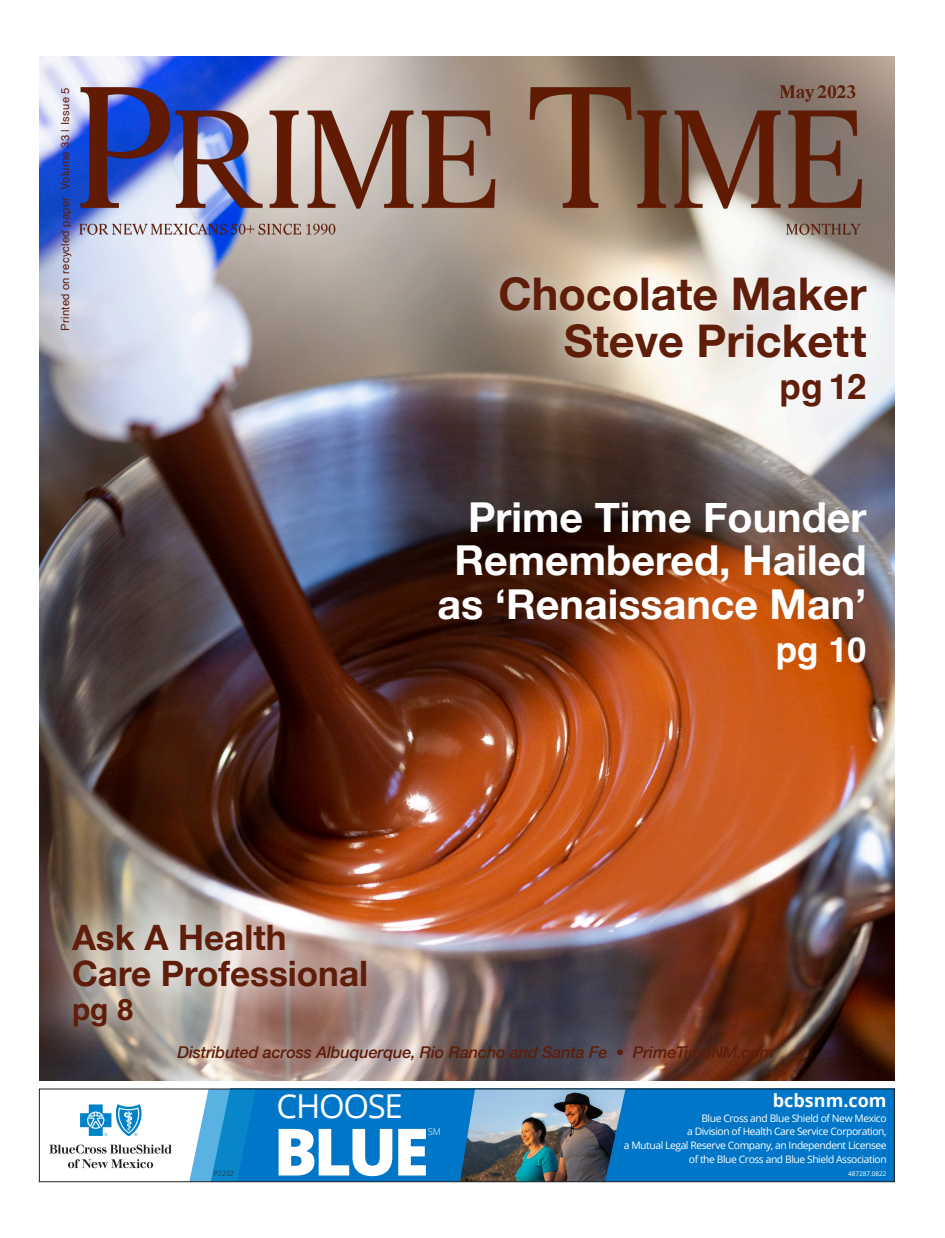
<style>
.page{position:relative;width:945px;height:1238px;background:#fff}
.page>*{position:absolute;margin:0;border:0;box-sizing:border-box;transform-origin:0 0}
.t1{font:800 65.25px "Open Sans";color:#fff}
.Headline_C{font:700 45px "Helvetica Neue";color:#5f1d0a}
.Headline_C-2{font:700 41.25px/43.8px "Helvetica Neue";color:#fff;text-align:center}
.Headline_A{font:700 35px "Helvetica Neue";color:#5f1d0a}
.Headline_C-3{font:700 35px "Helvetica";color:#5f1d0a}
.Headline_C-4{font:700 35px "Helvetica";color:#fff}
.t2{font:33px "Open Sans";letter-spacing:-.04em;color:#fff}
.Headline_C-5{font:700 30px "Helvetica";color:#5f1d0a}
.Cover_page_number{font:700 18.75px "Lido STFCE";color:#5f1d0a}
.t3{font:700 18px "Open Sans";color:#fff}
.Cover_page_number-2{font:italic 500 16.25px "Helvetica Neue";letter-spacing:-.01em;color:#5f1d0a}
.bar_text{font:11.25px "Helvetica";letter-spacing:.02em;color:#5f1d0a}
.t4{font:10.25px/13.9px "Open Sans";letter-spacing:-.04em;color:#fff;text-align:right}
.t5{font:300 9.5px "Open Sans";color:#fff}
.t6{font:300 7.12px "Open Sans";letter-spacing:-.01em;color:#231f20}
.t7{font:6.5px "Open Sans";color:#fff}
</style>
<div class="page">
<img style="left:39px;top:56px;width:855px;height:1024px">
<img style="left:71px;top:71px;width:799px;height:181px">
<div style="left:141px;top:1006px;width:669px;height:93px;background:#fff;opacity:.67"></div>
<div style="left:469px;top:246px;width:429px;height:192px;background:#fff;opacity:.27"></div>
<div style="left:27px;top:878px;width:386px;height:193px;background:#fff;opacity:.78"></div>
<svg style="left:189px;top:1090px;width:21px;height:89px"></svg>
<svg style="left:210px;top:1090px;width:27px;height:89px;background:#2897d3"></svg>
<svg style="left:80px;top:1104px;width:62px;height:32px"></svg>
<svg style="left:49px;top:1144px;width:122px;height:9px"></svg>
<svg style="left:68px;top:1159px;width:85px;height:9px"></svg>
<div style="left:240px;top:1090px;width:653px;height:89px;background:#0076c8"></div>
<img style="left:460px;top:1090px;width:166px;height:89px">
<p class="bar_text" style="left:57px;top:330px;width:245px;rotate:-90deg">Printed on recycled paper Volume 33 | Issue 5</p>
<p class="Cover_page_number" style="left:779px;top:81px;width:79px">May 2023</p>
<p class="Headline_C" style="left:498px;top:259px;width:370px">Chocolate Maker</p>
<p class="Headline_C" style="left:564px;top:305px;width:304px">Steve Prickett</p>
<p class="Headline_C-3" style="left:779px;top:365px;width:89px">pg 12</p>
<p class="Headline_C-2" style="left:454px;top:496px;width:414px">Prime Time Founder<br>Remembered, Hailed</p>
<p class="Headline_C-2" style="left:437px;top:583px;width:431px">as ‘Renaissance Man’</p>
<p class="Headline_C-4" style="left:776px;top:628px;width:92px">pg 10</p>
<p class="Headline_A" style="left:72px;top:909px;width:216px">Ask A Health</p>
<p class="Headline_A" style="left:72px;top:945px;width:298px">Care Professional</p>
<p class="Headline_C-5" style="left:72px;top:990px;width:63px">pg 8</p>
<p class="Cover_page_number-2" style="left:177px;top:1037px;width:598px">Distributed across Albuquerque, Rio Rancho and Santa Fe • PrimeTimeNM.com</p>
<p class="t3" style="left:773px;top:1087px;width:115px">bcbsnm.com</p>
<p class="t2" style="left:277px;top:1083px;width:128px">CHOOSE</p>
<p class="t1" style="left:274px;top:1102px;width:157px">BLUE</p>
<p class="t5" style="left:428px;top:1125px;width:15px">SM</p>
<p class="t4" style="left:624px;top:1110px;width:264px">Blue Cross and Blue Shield of New Mexico<br>a Division of Health Care Service Corporation,<br>a Mutual Legal Reserve Company, an Independent Licensee of the Blue Cross and Blue Shield Association</p>
<p class="t6" style="left:214px;top:1168px;width:22px">P2232</p>
<p class="t7" style="left:848px;top:1168px;width:40px">487287.0822</p>
</div>
